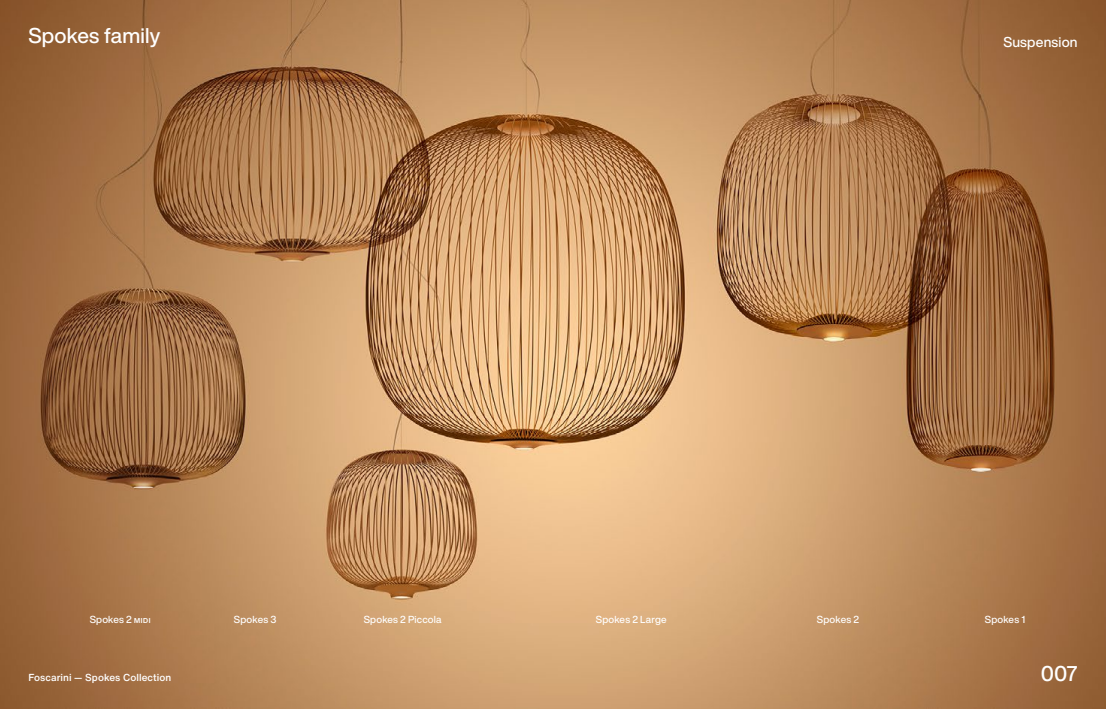
<style>
.page{position:relative;width:1106px;height:709px;background:#fff}
.page>*{position:absolute;margin:0;border:0;box-sizing:border-box;transform-origin:0 0}
.t1{font:500 21px "Helvetica Now Display";letter-spacing:.01em;color:#fff}
.t2{font:500 14px "Helvetica Now Display";letter-spacing:.015em;color:#fff}
.t3{font:500 10px "Helvetica Now Display";letter-spacing:.02em;color:#fff}
.t4{font:500 10px "Helvetica Now Text";letter-spacing:.005em;color:#fff}
.s1{font-weight:700;font-size:7px}
</style>
<div class="page">
<img style="left:0;top:0;width:1106px;height:709px">
<h1 class="t1" style="left:28px;top:21px;width:133px">Spokes family</h1>
<h2 class="t2" style="left:1003px;top:32px;width:76px">Suspension</h2>
<p class="t3" style="left:90px;top:613px;width:62px">Spokes 2 <span class="s1">midi</span></p>
<p class="t3" style="left:234px;top:613px;width:44px">Spokes 3</p>
<p class="t3" style="left:364px;top:613px;width:79px">Spokes 2 Piccola</p>
<p class="t3" style="left:596px;top:613px;width:73px">Spokes 2 Large</p>
<p class="t3" style="left:817px;top:613px;width:44px">Spokes 2</p>
<p class="t3" style="left:984px;top:613px;width:42px">Spokes 1</p>
<p class="t4" style="left:28px;top:669px;width:144px">Foscarini — Spokes Collection</p>
<h1 class="t1" style="left:1040px;top:658px;width:38px">007</h1>
</div>
